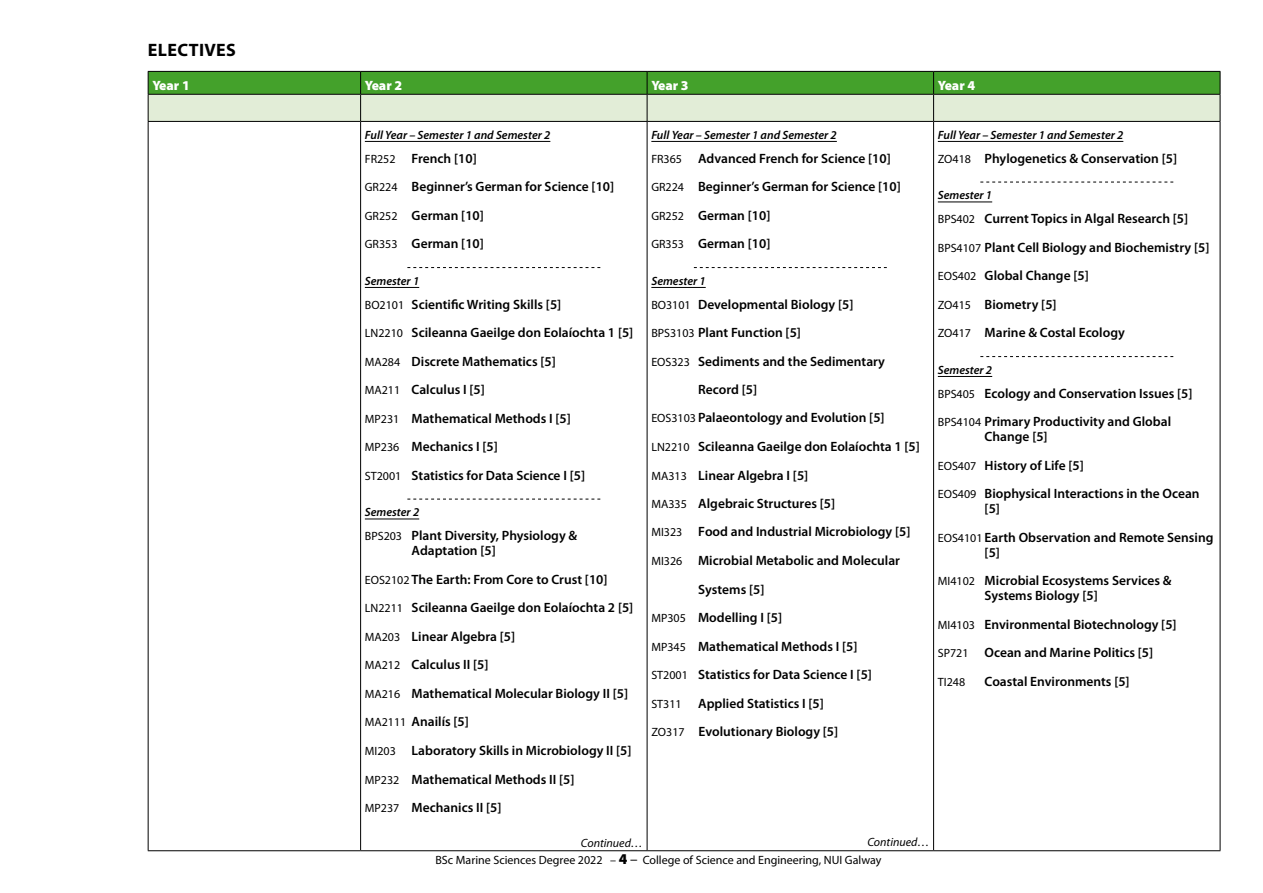
<style>
.page{position:relative;width:1263px;height:893px;background:#fff}
.page>*{position:absolute;margin:0;border:0;box-sizing:border-box;transform-origin:0 0}
.t1{font:700 18px "Myriad Pro";letter-spacing:.02em;color:#000}
.t2{font:600 13.5px/28.5px "Myriad Pro";color:#000}
.t3{font:900 13.5px "Myriad Pro";color:#fff}
.t4{font:italic 600 12px "Myriad Pro";color:#000}
.t5{font:12px "Myriad Pro";color:#000}
.t6{font:italic 12px "Myriad Pro";color:#000}
.s1{font-weight:400;font-size:12px}
.s2{font-weight:900;font-size:15px}
.s3{font-size:15px}
</style>
<div class="page">
<svg style="left:148px;top:71px;width:1073px;height:50px;background:#93c182"></svg>
<hr style="left:148px;top:121px;width:213px;height:1px;background:#000">
<hr style="left:148px;top:122px;width:1px;height:728px;background:#000">
<hr style="left:361px;top:121px;width:286px;height:1px;background:#000">
<hr style="left:360px;top:122px;width:1px;height:728px;background:#000">
<hr style="left:647px;top:121px;width:286px;height:1px;background:#000">
<hr style="left:647px;top:122px;width:1px;height:728px;background:#000">
<hr style="left:933px;top:121px;width:287px;height:1px;background:#000">
<hr style="left:933px;top:122px;width:1px;height:728px;background:#000">
<hr style="left:1220px;top:122px;width:1px;height:728px;background:#000">
<hr style="left:148px;top:850px;width:213px;height:1px;background:#000">
<hr style="left:361px;top:850px;width:286px;height:1px;background:#000">
<hr style="left:647px;top:850px;width:286px;height:1px;background:#000">
<hr style="left:933px;top:850px;width:287px;height:1px;background:#000">
<hr style="left:365px;top:141px;width:185px;height:1px;background:#000">
<svg style="left:407px;top:267px;width:193px;height:1px"></svg>
<hr style="left:365px;top:287px;width:54px;height:1px;background:#000">
<svg style="left:407px;top:499px;width:193px;height:1px"></svg>
<hr style="left:365px;top:519px;width:54px;height:1px;background:#000">
<hr style="left:651px;top:141px;width:186px;height:1px;background:#000">
<svg style="left:694px;top:267px;width:193px;height:1px"></svg>
<hr style="left:651px;top:287px;width:55px;height:1px;background:#000">
<hr style="left:938px;top:141px;width:185px;height:1px;background:#000">
<svg style="left:980px;top:182px;width:193px;height:1px"></svg>
<hr style="left:938px;top:202px;width:54px;height:1px;background:#000">
<svg style="left:980px;top:356px;width:193px;height:1px"></svg>
<hr style="left:938px;top:376px;width:54px;height:1px;background:#000">
<h1 class="t1" style="left:148px;top:38px;width:90px">ELECTIVES</h1>
<p class="t3" style="left:152px;top:78px;width:39px">Year 1</p>
<p class="t3" style="left:365px;top:78px;width:39px">Year 2</p>
<p class="t3" style="left:651px;top:78px;width:39px">Year 3</p>
<p class="t3" style="left:938px;top:78px;width:39px">Year 4</p>
<p class="t4" style="left:365px;top:127px;width:187px">Full Year – Semester 1 and Semester 2</p>
<p class="t2" style="left:365px;top:144px;width:251px"><span class="s1">FR252</span> French [10]<br><span class="s1">GR224</span> Beginner’s German for Science [10]<br><span class="s1">GR252</span> German [10]<br><span class="s1">GR353</span> German [10]</p>
<p class="t4" style="left:365px;top:273px;width:56px">Semester 1</p>
<p class="t2" style="left:365px;top:290px;width:270px"><span class="s1">BO2101</span> Scientific Writing Skills [5]<br><span class="s1">LN2210</span> Scileanna Gaeilge don Eolaíochta 1 [5]<br><span class="s1">MA284</span> Discrete Mathematics [5]<br><span class="s1">MA211</span> Calculus I [5]<br><span class="s1">MP231</span> Mathematical Methods I [5]<br><span class="s1">MP236</span> Mechanics I [5]<br><span class="s1">ST2001</span> Statistics for Data Science I [5]</p>
<p class="t4" style="left:365px;top:505px;width:56px">Semester 2</p>
<p class="t2" style="left:412px;top:528px;width:167px;line-height:15px;text-indent:-47px"><span class="s1">BPS203</span> Plant Diversity, Physiology &amp;<br>Adaptation [5]</p>
<p class="t2" style="left:365px;top:565px;width:270px"><span class="s1">EOS2102</span> The Earth: From Core to Crust [10] <span class="s1">LN2211</span> Scileanna Gaeilge don Eolaíochta 2 [5] <span class="s1">MA203</span> Linear Algebra [5]<br><span class="s1">MA212</span> Calculus II [5]<br><span class="s1">MA216</span> Mathematical Molecular Biology II [5] <span class="s1">MA2111</span> Anailís [5]<br><span class="s1">MI203</span> Laboratory Skills in Microbiology II [5] <span class="s1">MP232</span> Mathematical Methods II [5]<br><span class="s1">MP237</span> Mechanics II [5]</p>
<p class="t6" style="left:581px;top:835px;width:63px">Continued…</p>
<p class="t4" style="left:651px;top:127px;width:187px">Full Year – Semester 1 and Semester 2</p>
<p class="t2" style="left:651px;top:144px;width:251px"><span class="s1">FR365</span> Advanced French for Science [10]<br><span class="s1">GR224</span> Beginner’s German for Science [10]<br><span class="s1">GR252</span> German [10]<br><span class="s1">GR353</span> German [10]</p>
<p class="t4" style="left:651px;top:273px;width:56px">Semester 1</p>
<p class="t2" style="left:651px;top:290px;width:204px"><span class="s1">BO3101</span> Developmental Biology [5]</p>
<p class="t2" style="left:651px;top:318px;width:151px"><span class="s1">BPS3103</span> Plant Function [5]</p>
<p class="t2" style="left:651px;top:347px;width:235px"><span class="s1">EOS323</span> Sediments and the Sedimentary</p>
<p class="t2" style="left:698px;top:375px;width:60px">Record [5]</p>
<p class="t2" style="left:651px;top:403px;width:235px"><span class="s1">EOS3103</span> Palaeontology and Evolution [5]</p>
<p class="t2" style="left:651px;top:431px;width:270px"><span class="s1">LN2210</span> Scileanna Gaeilge don Eolaíochta 1 [5]</p>
<p class="t2" style="left:651px;top:461px;width:158px"><span class="s1">MA313</span> Linear Algebra I [5]</p>
<p class="t2" style="left:651px;top:489px;width:185px"><span class="s1">MA335</span> Algebraic Structures [5]</p>
<p class="t2" style="left:651px;top:517px;width:261px"><span class="s1">MI323</span> Food and Industrial Microbiology [5]</p>
<p class="t2" style="left:651px;top:546px;width:250px"><span class="s1">MI326</span> Microbial Metabolic and Molecular</p>
<p class="t2" style="left:698px;top:575px;width:68px">Systems [5]</p>
<p class="t2" style="left:651px;top:603px;width:132px"><span class="s1">MP305</span> Modelling I [5]</p>
<p class="t2" style="left:651px;top:632px;width:208px"><span class="s1">MP345</span> Mathematical Methods I [5]</p>
<p class="t2" style="left:651px;top:660px;width:222px"><span class="s1">ST2001</span> Statistics for Data Science I [5]</p>
<p class="t2" style="left:651px;top:689px;width:174px"><span class="s1">ST311</span> Applied Statistics I [5]</p>
<p class="t2" style="left:651px;top:717px;width:188px"><span class="s1">ZO317</span> Evolutionary Biology [5]</p>
<p class="t6" style="left:867px;top:834px;width:63px">Continued…</p>
<p class="t5" style="left:435px;top:853px;width:448px">BSc Marine Sciences Degree 2022 – <span class="s2">4</span> <span class="s3">–</span> College of Science and Engineering, NUI Galway</p>
<p class="t4" style="left:938px;top:127px;width:187px">Full Year – Semester 1 and Semester 2</p>
<p class="t2" style="left:938px;top:144px;width:241px"><span class="s1">ZO418</span> Phylogenetics &amp; Conservation [5]</p>
<p class="t4" style="left:938px;top:188px;width:56px">Semester 1</p>
<p class="t2" style="left:938px;top:204px;width:273px"><span class="s1">BPS402</span> Current Topics in Algal Research [5] <span class="s1">BPS4107</span> Plant Cell Biology and Biochemistry [5] <span class="s1">EOS402</span> Global Change [5]<br><span class="s1">ZO415</span> Biometry [5]<br><span class="s1">ZO417</span> Marine &amp; Costal Ecology</p>
<p class="t4" style="left:938px;top:362px;width:56px">Semester 2</p>
<p class="t2" style="left:938px;top:379px;width:256px"><span class="s1">BPS405</span> Ecology and Conservation Issues [5]<br><span class="s1">BPS4104</span> Primary Productivity and Global</p>
<p class="t2" style="left:938px;top:422px;width:263px;text-indent:47px">Change [5]<br><span class="s1">EOS407</span> History of Life [5]<br><span class="s1">EOS409</span> Biophysical Interactions in the Ocean</p>
<p class="t2" style="left:938px;top:494px;width:277px;text-indent:47px">[5]<br><span class="s1">EOS4101</span> Earth Observation and Remote Sensing</p>
<p class="t2" style="left:938px;top:538px;width:235px;text-indent:47px">[5]<br><span class="s1">MI4102</span> Microbial Ecosystems Services &amp;</p>
<p class="t2" style="left:938px;top:581px;width:240px;text-indent:47px">Systems Biology [5]<br><span class="s1">MI4103</span> Environmental Biotechnology [5]<br><span class="s1">SP721</span> Ocean and Marine Politics [5]</p>
<p class="t5" style="left:938px;top:675px;width:29px">TI248</p>
<p class="t2" style="left:985px;top:667px;width:147px">Coastal Environments [5]</p>
</div>
